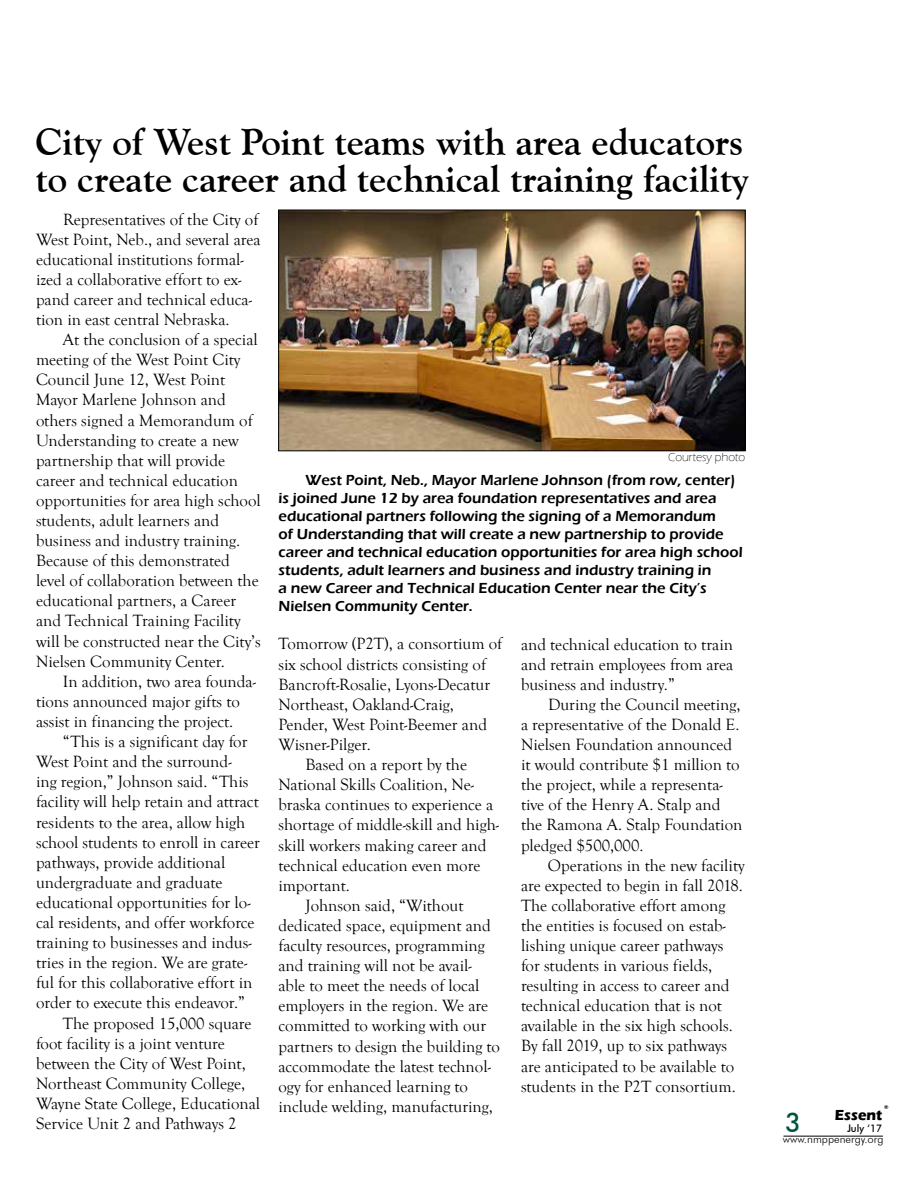
<style>
.page{position:relative;width:918px;height:1188px;background:#fff}
.page>*{position:absolute;margin:0;border:0;box-sizing:border-box;transform-origin:0 0}
.t1{font:700 37.5px/37.5px "Goudy Old Style BT";color:#000}
.t2{font:500 27px "Futura BT";color:#00543e;scale:.95 1}
.t3{font:16.8px/20.1px "Goudy Old Style T";color:#000}
.t4{font:600 15px/18px "Eras ITC";color:#000}
.t5{font:700 15px "Eras ITC";color:#000;scale:.95 1}
.t6{font:300 12px "Eras ITC";color:#000}
.t7{font:300 11.25px "Futura BT";color:#000}
.t8{font:500 10.5px "Futura BT";color:#000;scale:.95 1}
.t9{font:700 5.25px "Futura BT";color:#000}
</style>
<div class="page">
<hr style="left:783px;top:1136px;width:100px;height:1px;background:#000">
<img style="left:280px;top:212px;width:464px;height:237px">
<div style="left:278px;top:210px;width:468px;height:241px;border:1px solid #000"></div>
<h1 class="t1" style="left:36px;top:122px;width:715px">City of West Point teams with area educators to create career and technical training facility</h1>
<p class="t3" style="left:36px;top:209px;width:226px;text-indent:27px">Representatives of the City of West Point, Neb., and several area educational institutions formal&shy;ized a collaborative effort to ex&shy;pand career and technical educa&shy;tion in east central Nebraska.</p>
<p class="t3" style="left:36px;top:330px;width:226px;text-indent:27px">At the conclusion of a special meeting of the West Point City<br>Council June 12, West Point<br>Mayor Marlene Johnson and others signed a Memorandum of<br>Understanding to create a new partnership that will provide career and technical education opportunities for area high school students, adult learners and business and industry training.<br>Because of this demonstrated level of collaboration between the educational partners, a Career and Technical Training Facility will be constructed near the City’s<br>Nielsen Community Center.</p>
<p class="t3" style="left:36px;top:672px;width:221px;text-indent:27px">In addition, two area founda&shy;tions announced major gifts to assist in financing the project.</p>
<p class="t3" style="left:63px;top:732px;width:186px">“This is a significant day for</p>
<p class="t3" style="left:36px;top:752px;width:197px">West Point and the surround-</p>
<p class="t3" style="left:36px;top:772px;width:214px">ing region,” Johnson said. “This</p>
<p class="t3" style="left:36px;top:792px;width:224px">facility will help retain and attract</p>
<p class="t3" style="left:36px;top:812px;width:211px">residents to the area, allow high</p>
<p class="t3" style="left:36px;top:832px;width:225px">school students to enroll in career</p>
<p class="t3" style="left:36px;top:853px;width:191px">pathways, provide additional</p>
<p class="t3" style="left:36px;top:873px;width:188px">undergraduate and graduate</p>
<p class="t3" style="left:36px;top:893px;width:216px">educational opportunities for lo-</p>
<p class="t3" style="left:36px;top:913px;width:220px">cal residents, and offer workforce</p>
<p class="t3" style="left:36px;top:933px;width:217px">training to businesses and indus-</p>
<p class="t3" style="left:36px;top:953px;width:213px">tries in the region. We are grate-</p>
<p class="t3" style="left:36px;top:973px;width:218px">ful for this collaborative effort in</p>
<p class="t3" style="left:36px;top:993px;width:210px">order to execute this endeavor.”</p>
<p class="t3" style="left:63px;top:1013px;width:190px">The proposed 15,000 square</p>
<p class="t3" style="left:36px;top:1033px;width:190px">foot facility is a joint venture</p>
<p class="t3" style="left:36px;top:1054px;width:211px">between the City of West Point,</p>
<p class="t3" style="left:36px;top:1074px;width:211px">Northeast Community College,</p>
<p class="t3" style="left:36px;top:1094px;width:226px">Wayne State College, Educational</p>
<p class="t3" style="left:36px;top:1114px;width:202px">Service Unit 2 and Pathways 2</p>
<p class="t6" style="left:668px;top:451px;width:79px">Courtesy photo</p>
<p class="t4" style="left:279px;top:471px;width:466px;text-indent:27px">West Point, Neb., Mayor Marlene Johnson (from row, center) is joined June 12 by area foundation representatives and area educational partners following the signing of a Memorandum<br>of Understanding that will create a new partnership to provide career and technical education opportunities for area high school students, adult learners and business and industry training in<br>a new Career and Technical Education Center near the City’s Nielsen Community Center.</p>
<p class="t3" style="left:279px;top:634px;width:225px">Tomorrow (P2T), a consortium of</p>
<p class="t3" style="left:279px;top:654px;width:209px">six school districts consisting of</p>
<p class="t3" style="left:279px;top:674px;width:213px">Bancroft-Rosalie, Lyons-Decatur</p>
<p class="t3" style="left:279px;top:695px;width:177px">Northeast, Oakland-Craig,</p>
<p class="t3" style="left:279px;top:715px;width:210px">Pender, West Point-Beemer and</p>
<p class="t3" style="left:279px;top:735px;width:94px">Wisner-Pilger.</p>
<p class="t3" style="left:306px;top:755px;width:163px">Based on a report by the</p>
<p class="t3" style="left:279px;top:775px;width:197px">National Skills Coalition, Ne-</p>
<p class="t3" style="left:279px;top:795px;width:216px">braska continues to experience a</p>
<p class="t3" style="left:279px;top:815px;width:222px">shortage of middle-skill and high-</p>
<p class="t3" style="left:279px;top:835px;width:210px">skill workers making career and</p>
<p class="t3" style="left:279px;top:855px;width:203px">technical education even more</p>
<p class="t3" style="left:279px;top:876px;width:73px">important.</p>
<p class="t3" style="left:305px;top:896px;width:159px">Johnson said, “Without</p>
<p class="t3" style="left:279px;top:916px;width:214px">dedicated space, equipment and</p>
<p class="t3" style="left:279px;top:936px;width:208px">faculty resources, programming</p>
<p class="t3" style="left:279px;top:956px;width:195px">and training will not be avail-</p>
<p class="t3" style="left:279px;top:976px;width:202px">able to meet the needs of local</p>
<p class="t3" style="left:279px;top:996px;width:211px">employers in the region. We are</p>
<p class="t3" style="left:279px;top:1016px;width:209px">committed to working with our</p>
<p class="t3" style="left:279px;top:1036px;width:223px">partners to design the building to</p>
<p class="t3" style="left:279px;top:1056px;width:214px">accommodate the latest technol-</p>
<p class="t3" style="left:279px;top:1077px;width:191px">ogy for enhanced learning to</p>
<p class="t3" style="left:279px;top:1097px;width:216px">include welding, manufacturing,</p>
<p class="t3" style="left:521px;top:634px;width:214px;text-align:justify">and technical education to train and retrain employees from area business and industry.”</p>
<p class="t3" style="left:521px;top:695px;width:223px;text-indent:27px">During the Council meeting, a representative of the Donald E.<br>Nielsen Foundation announced it would contribute $1 million to the project, while a representa&shy;tive of the Henry A. Stalp and the Ramona A. Stalp Foundation pledged $500,000.</p>
<p class="t3" style="left:521px;top:855px;width:225px;text-indent:27px">Operations in the new facility are expected to begin in fall 2018.<br>The collaborative effort among the entities is focused on estab&shy;lishing unique career pathways for students in various fields, resulting in access to career and technical education that is not available in the six high schools.<br>By fall 2019, up to six pathways are anticipated to be available to students in the P2T consortium.</p>
<p class="t9" style="left:884px;top:1104px;width:6px">®</p>
<p class="t5" style="left:835px;top:1107px;width:51px">Essent</p>
<p class="t8" style="left:847px;top:1122px;width:39px">July ‘17</p>
<h2 class="t2" style="left:785px;top:1106px;width:18px">3</h2>
<p class="t7" style="left:783px;top:1132px;width:102px">www.nmppenergy.org</p>
</div>
